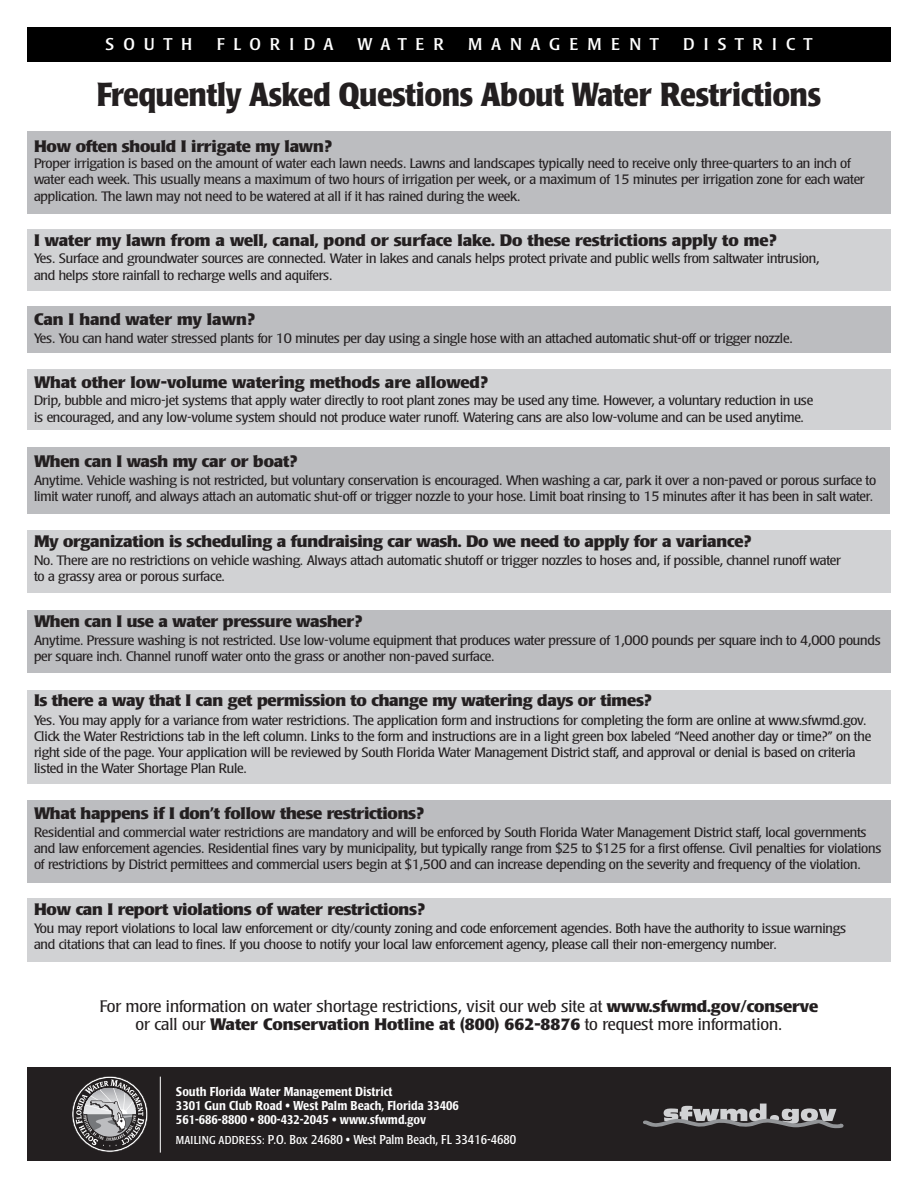
<style>
.page{position:relative;width:918px;height:1188px;background:#fff}
.page>*{position:absolute;margin:0;border:0;box-sizing:border-box;transform-origin:0 0}
.t1{font:700 condensed 33px "Poppl Laudatio";color:#231f20}
.t2{font:condensed 16.8px "Poppl Laudatio";letter-spacing:.47em;color:#fff;scale:1.13 1}
.t3{font:700 condensed 16.5px "Poppl Laudatio";letter-spacing:-.01em;color:#231f20;scale:1.2 1}
.t4{font:300 condensed 16.5px "Poppl Laudatio";color:#231f20;scale:1.2 1}
.t5{font:300 condensed 13.5px/16.2px "Poppl Laudatio";letter-spacing:-.01em;color:#231f20;scale:1.2 1}
.t6{font:500 condensed 12.75px/14.1px "Poppl Laudatio";color:#fff}
.t7{font:condensed 12.75px "Poppl Laudatio";color:#fff}
.s1{font-weight:700}
.s2{font-weight:300}
.s3{font-size:11.25px}
</style>
<div class="page">
<div style="left:27px;top:27px;width:864px;height:34px;background:#000"></div>
<div style="left:27px;top:1068px;width:864px;height:93px;background:#231f20"></div>
<hr style="left:160px;top:1077px;width:1px;height:76px;background:#fff">
<svg style="left:643px;top:1104px;width:201px;height:25px"></svg>
<svg style="left:72px;top:1076px;width:76px;height:76px"></svg>
<div style="left:27px;top:131px;width:864px;height:83px;background:#bcbdc0"></div>
<div style="left:27px;top:447px;width:863px;height:67px;background:#bcbdc0"></div>
<div style="left:27px;top:610px;width:864px;height:63px;background:#bcbdc0"></div>
<div style="left:27px;top:800px;width:864px;height:83px;background:#bcbdc0"></div>
<div style="left:27px;top:306px;width:864px;height:47px;background:#bcbdc0"></div>
<div style="left:27px;top:229px;width:864px;height:62px;background:#d1d2d4"></div>
<div style="left:27px;top:370px;width:864px;height:60px;background:#d1d2d4"></div>
<div style="left:27px;top:531px;width:864px;height:62px;background:#d1d2d4"></div>
<div style="left:27px;top:690px;width:864px;height:94px;background:#d1d2d4"></div>
<div style="left:27px;top:898px;width:864px;height:64px;background:#d1d2d4"></div>
<p class="t2" style="left:105px;top:35px;width:79px">SOUTH</p>
<p class="t2" style="left:217px;top:35px;width:105px">FLORIDA</p>
<p class="t2" style="left:358px;top:35px;width:78px">WATER</p>
<p class="t2" style="left:468px;top:35px;width:170px">MANAGEMENT</p>
<p class="t2" style="left:683px;top:35px;width:116px">DISTRICT</p>
<p class="t1" style="left:97px;top:76px;width:726px">Frequently Asked Questions About Water Restrictions</p>
<p class="t3" style="left:34px;top:137px;width:250px">How often should I irrigate my lawn?</p>
<p class="t5" style="left:34px;top:156px;width:694px">Proper irrigation is based on the amount of water each lawn needs. Lawns and landscapes typically need to receive only three-quarters to an inch of water each week. This usually means a maximum of two hours of irrigation per week, or a maximum of 15 minutes per irrigation zone for each water application. The lawn may not need to be watered at all if it has rained during the week.</p>
<p class="t3" style="left:34px;top:231px;width:620px">I water my lawn from a well, canal, pond or surface lake. Do these restrictions apply to me?</p>
<p class="t5" style="left:34px;top:251px;width:656px">Yes. Surface and groundwater sources are connected. Water in lakes and canals helps protect private and public wells from saltwater intrusion, and helps store rainfall to recharge wells and aquifers.</p>
<p class="t3" style="left:34px;top:310px;width:186px">Can I hand water my lawn?</p>
<p class="t5" style="left:34px;top:330px;width:634px">Yes. You can hand water stressed plants for 10 minutes per day using a single hose with an attached automatic shut-off or trigger nozzle.</p>
<p class="t3" style="left:34px;top:373px;width:380px">What other low-volume watering methods are allowed?</p>
<p class="t5" style="left:34px;top:393px;width:651px">Drip, bubble and micro-jet systems that apply water directly to root plant zones may be used any time. However, a voluntary reduction in use is encouraged, and any low-volume system should not produce water runoff. Watering cans are also low-volume and can be used anytime.</p>
<p class="t3" style="left:34px;top:452px;width:221px">When can I wash my car or boat?</p>
<p class="t5" style="left:34px;top:473px;width:703px">Anytime. Vehicle washing is not restricted, but voluntary conservation is encouraged. When washing a car, park it over a non-paved or porous surface to limit water runoff, and always attach an automatic shut-off or trigger nozzle to your hose. Limit boat rinsing to 15 minutes after it has been in salt water.</p>
<p class="t3" style="left:34px;top:532px;width:599px">My organization is scheduling a fundraising car wash. Do we need to apply for a variance?</p>
<p class="t5" style="left:34px;top:552px;width:674px">No. There are no restrictions on vehicle washing. Always attach automatic shutoff or trigger nozzles to hoses and, if possible, channel runoff water to a grassy area or porous surface.</p>
<p class="t3" style="left:34px;top:611px;width:275px">When can I use a water pressure washer?</p>
<p class="t5" style="left:34px;top:632px;width:707px">Anytime. Pressure washing is not restricted. Use low-volume equipment that produces water pressure of 1,000 pounds per square inch to 4,000 pounds per square inch. Channel runoff water onto the grass or another non-paved surface.</p>
<p class="t3" style="left:34px;top:691px;width:516px">Is there a way that I can get permission to change my watering days or times?</p>
<p class="t5" style="left:34px;top:712px;width:699px">Yes. You may apply for a variance from water restrictions. The application form and instructions for completing the form are online at www.sfwmd.gov.<br>Click the Water Restrictions tab in the left column. Links to the form and instructions are in a light green box labeled “Need another day or time?” on the right side of the page. Your application will be reviewed by South Florida Water Management District staff, and approval or denial is based on criteria listed in the Water Shortage Plan Rule.</p>
<p class="t3" style="left:34px;top:803px;width:327px">What happens if I don’t follow these restrictions?</p>
<p class="t5" style="left:34px;top:824px;width:708px">Residential and commercial water restrictions are mandatory and will be enforced by South Florida Water Management District staff, local governments and law enforcement agencies. Residential fines vary by municipality, but typically range from $25 to $125 for a first offense. Civil penalties for violations of restrictions by District permittees and commercial users begin at $1,500 and can increase depending on the severity and frequency of the violation.</p>
<p class="t3" style="left:34px;top:900px;width:327px">How can I report violations of water restrictions?</p>
<p class="t5" style="left:34px;top:920px;width:678px">You may report violations to local law enforcement or city/county zoning and code enforcement agencies. Both have the authority to issue warnings and citations that can lead to fines. If you choose to notify your local law enforcement agency, please call their non-emergency number.</p>
<p class="t4" style="left:100px;top:997px;width:600px">For more information on water shortage restrictions, visit our web site at <span class="s1">www.sfwmd.gov/conserve</span></p>
<p class="t3" style="left:136px;top:1014px;width:540px"><span class="s2">or call our</span> Water Conservation Hotline at (800) 662-8876 <span class="s2">to request more information.</span></p>
<p class="t6" style="left:176px;top:1085px;width:284px">South Florida Water Management District<br>3301 Gun Club Road • West Palm Beach, Florida 33406<br>561-686-8800 • 800-432-2045 • www.sfwmd.gov</p>
<p class="t7" style="left:176px;top:1133px;width:342px"><span class="s3">MAILING ADDRESS:</span> P.O. Box 24680 • West Palm Beach, FL 33416-4680</p>
</div>
